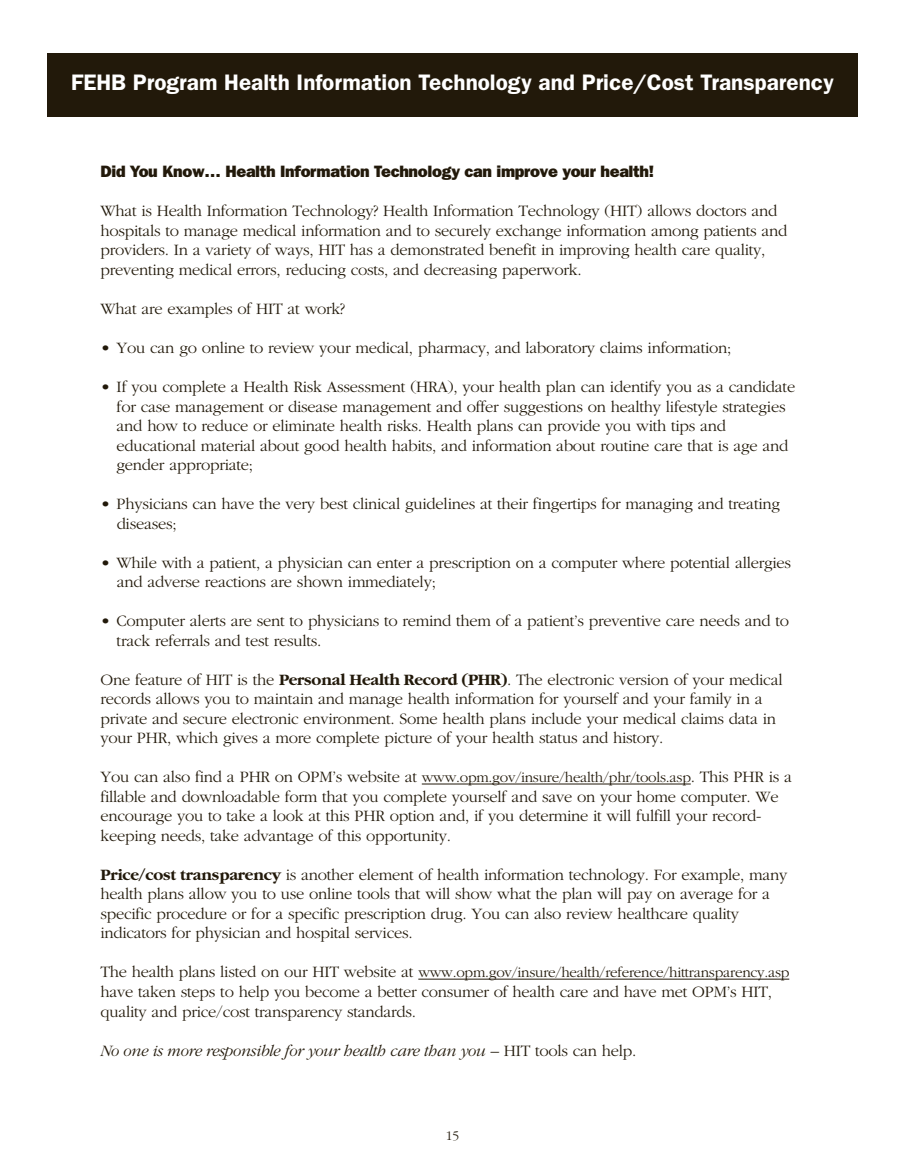
<style>
.page{position:relative;width:904px;height:1174px;background:#fff}
.page>*{position:absolute;margin:0;border:0;box-sizing:border-box;transform-origin:0 0}
.t1{font:600 22.5px "Franklin Gothic";color:#fff}
.t2{font:300 16.5px/19.5px "Garamond";letter-spacing:-.015em;color:#22190a}
.t3{font:italic 300 16.5px "Garamond";letter-spacing:-.015em;color:#22190a}
.t4{font:800 16.5px "Franklin Gothic";letter-spacing:-.02em;color:#22190a}
.t5{font:300 15px "Garamond";letter-spacing:-.015em;color:#22190a}
.t6{font:300 13.5px "Garamond";color:#22190a}
.s1{font-weight:700}
.s2{font-size:15px}
.s3{font-size:16.5px}
.s4{font-style:normal}
</style>
<div class="page">
<hr style="left:422px;top:783px;width:269px;height:1px;background:#22190a">
<hr style="left:418px;top:978px;width:371px;height:1px;background:#22190a">
<div style="left:47px;top:53px;width:810px;height:64px;background:#22190a"></div>
<p class="t1" style="left:71px;top:74px;width:764px">FEHB Program Health Information Technology and Price/Cost Transparency</p>
<p class="t4" style="left:100px;top:166px;width:555px">Did You Know… Health Information Technology can improve your health!</p>
<p class="t2" style="left:100px;top:201px;width:689px">What is Health Information Technology? Health Information Technology (HIT) allows doctors and hospitals to manage medical information and to securely exchange information among patients and providers. In a variety of ways, HIT has a demonstrated benefit in improving health care quality, preventing medical errors, reducing costs, and decreasing paperwork.</p>
<p class="t2" style="left:100px;top:298px;width:246px">What are examples of HIT at work?</p>
<p class="t2" style="left:100px;top:337px;width:632px">• You can go online to review your medical, pharmacy, and laboratory claims information;</p>
<p class="t2" style="left:117px;top:376px;width:680px;text-indent:-16px">• If you complete a Health Risk Assessment (HRA), your health plan can identify you as a candidate for case management or disease management and offer suggestions on healthy lifestyle strategies and how to reduce or eliminate health risks. Health plans can provide you with tips and educational material about good health habits, and information about routine care that is age and gender appropriate;</p>
<p class="t2" style="left:117px;top:493px;width:665px;text-indent:-16px">• Physicians can have the very best clinical guidelines at their fingertips for managing and treating diseases;</p>
<p class="t2" style="left:117px;top:552px;width:676px;text-indent:-16px">• While with a patient, a physician can enter a prescription on a computer where potential allergies and adverse reactions are shown immediately;</p>
<p class="t2" style="left:117px;top:610px;width:674px;text-indent:-16px">• Computer alerts are sent to physicians to remind them of a patient’s preventive care needs and to track referrals and test results.</p>
<p class="t2" style="left:100px;top:669px;width:684px">One feature of HIT is the <span class="s1">Personal Health Record (PHR)</span>. The electronic version of your medical records allows you to maintain and manage health information for yourself and your family in a private and secure electronic environment. Some health plans include your medical claims data in your PHR, which gives a more complete picture of your health status and history.</p>
<p class="t2" style="left:100px;top:766px;width:693px">You can also find a PHR on OPM’s website at <span class="s2">www.opm.gov/insure/health/phr/tools.asp</span>. This PHR is a fillable and downloadable form that you complete yourself and save on your home computer. We encourage you to take a look at this PHR option and, if you determine it will fulfill your record&shy;keeping needs, take advantage of this opportunity.</p>
<p class="t2" style="left:100px;top:864px;width:688px"><span class="s1">Price/cost transparency</span> is another element of health information technology. For example, many health plans allow you to use online tools that will show what the plan will pay on average for a specific procedure or for a specific prescription drug. You can also review healthcare quality indicators for physician and hospital services.</p>
<p class="t5" style="left:100px;top:963px;width:691px"><span class="s3">The health plans listed on our HIT website at</span> www.opm.gov/insure/health/reference/hittransparency.asp</p>
<p class="t2" style="left:100px;top:981px;width:673px">have taken steps to help you become a better consumer of health care and have met OPM’s HIT, quality and price/cost transparency standards.</p>
<p class="t3" style="left:100px;top:1039px;width:538px">No one is more responsible for your health care than you <span class="s4">– HIT tools can help.</span></p>
<p class="t6" style="left:446px;top:1127px;width:15px">15</p>
</div>
